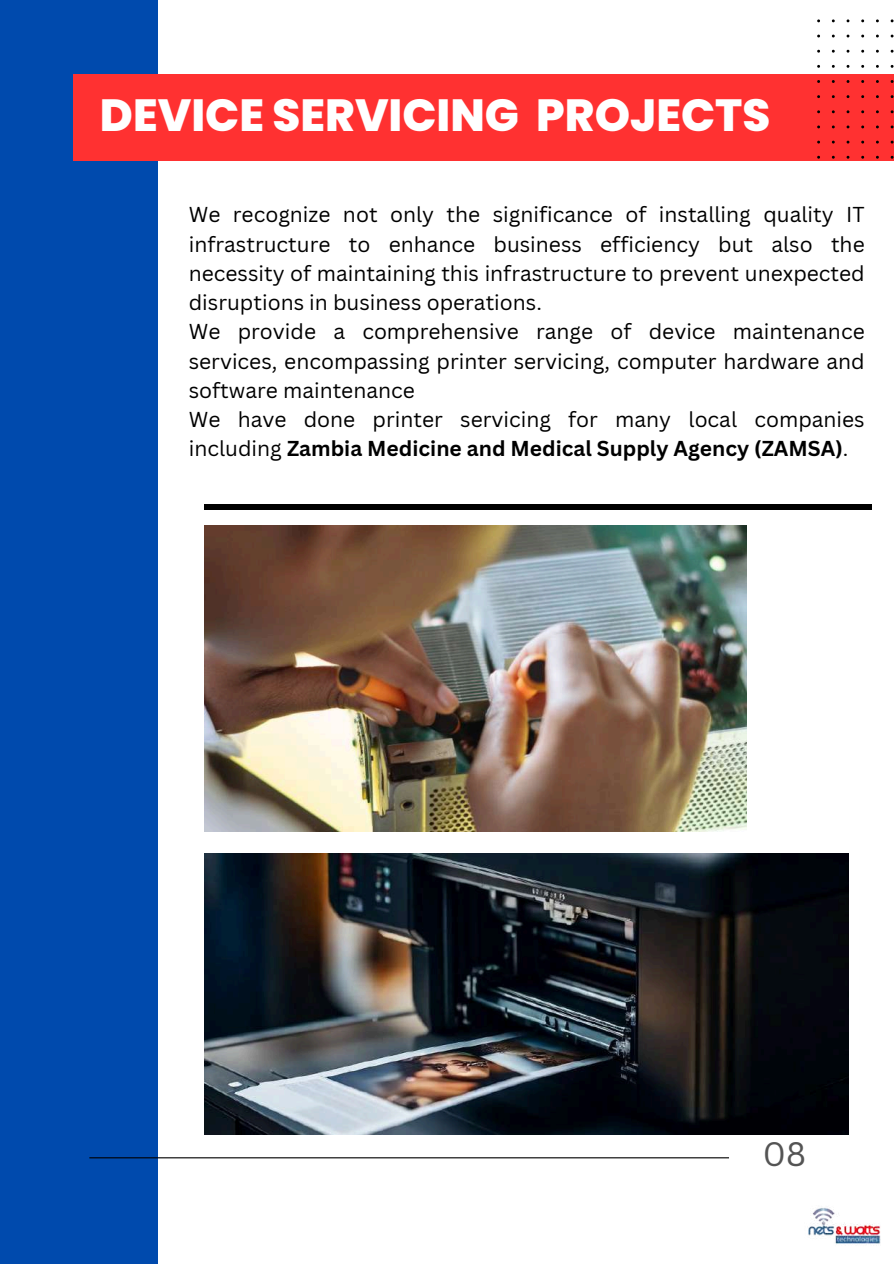
<style>
.page{position:relative;width:894px;height:1264px;background:#fff}
.page>*{position:absolute;margin:0;border:0;box-sizing:border-box;transform-origin:0 0}
.t1{font:800 45px "Poppins";color:#fff}
.t2{font:33px "Canva Sans";color:#545454}
.t3{font:21px/29.2px "Canva Sans";color:#000}
.s1{font-weight:700}
</style>
<div class="page">
<div style="left:0;top:0;width:158px;height:1263px;background:#004aad"></div>
<img style="left:204px;top:526px;width:542px;height:305px">
<img style="left:204px;top:853px;width:644px;height:281px">
<div style="left:73px;top:74px;width:820px;height:87px;background:#ff3131"></div>
<hr style="left:89px;top:1157px;width:639px;height:1px;background:#000">
<svg style="left:817px;top:19px;width:76px;height:140px"></svg>
<div style="left:204px;top:504px;width:666px;height:6px;background:#000"></div>
<img style="left:808px;top:1208px;width:73px;height:36px">
<h1 class="t1" style="left:100px;top:84px;width:671px">DEVICE SERVICING PROJECTS</h1>
<p class="t3" style="left:189px;top:199px;width:677px">We recognize not only the significance of installing quality IT infrastructure to enhance business efficiency but also the necessity of maintaining this infrastructure to prevent unexpected disruptions in business operations.<br>We provide a comprehensive range of device maintenance services, encompassing printer servicing, computer hardware and software maintenance<br>We have done printer servicing for many local companies including <span class="s1">Zambia Medicine and Medical Supply Agency (ZAMSA)</span>.</p>
<h2 class="t2" style="left:762px;top:1130px;width:45px">08</h2>
</div>
